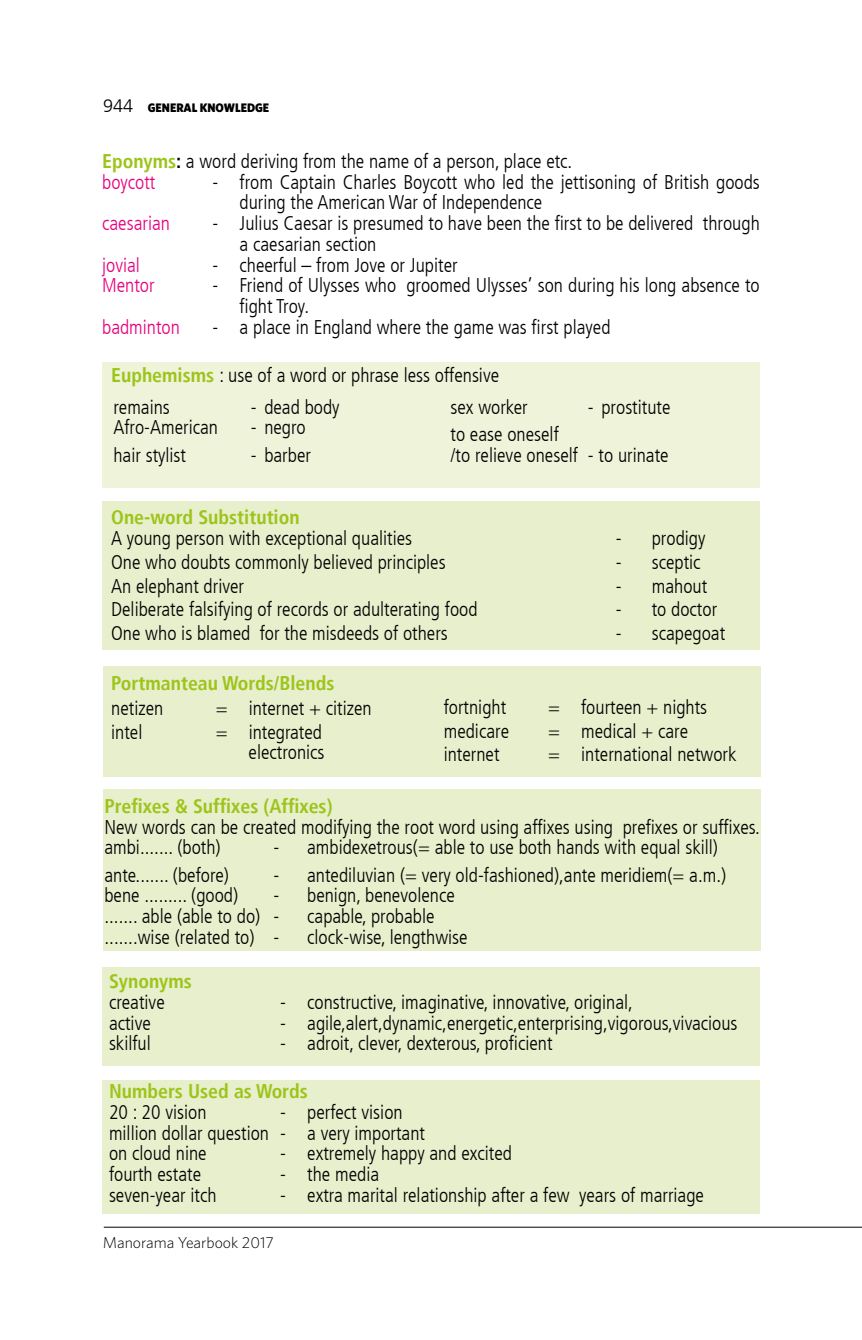
<style>
.page{position:relative;width:862px;height:1340px;background:#fff}
.page>*{position:absolute;margin:0;border:0;box-sizing:border-box;transform-origin:0 0}
.t1{font:300 condensed 19.8px/20.7px "Frutiger LT";color:#000}
.t2{font:700 condensed 19.8px "Frutiger LT";color:#9dc41a}
.t3{font:300 condensed 19.8px "Frutiger LT";color:#e6007d}
.t4{font:300 15.75px "Whitney";color:#000}
.t5{font:900 12.38px "Whitney";color:#000;scale:.93 1}
.s1{font-family:"Frutiger LT";font-weight:300;font-size:18px}
.s2{font-weight:700;color:#9dc41a}
.s3{font-weight:700}
.s4{color:#e6007d}
</style>
<div class="page">
<hr style="left:104px;top:1226px;width:757px;height:1px;background:#000">
<div style="left:102px;top:362px;width:657px;height:125px;background:#eef3da"></div>
<div style="left:102px;top:501px;width:657px;height:148px;background:#e8efcc"></div>
<div style="left:103px;top:666px;width:657px;height:110px;background:#e8efcc"></div>
<div style="left:103px;top:789px;width:657px;height:161px;background:#e8efcc"></div>
<div style="left:102px;top:967px;width:657px;height:99px;background:#e8efcc"></div>
<div style="left:102px;top:1080px;width:657px;height:133px;background:#e8efcc"></div>
<p class="t5" style="left:103px;top:99px;width:180px"><span class="s1">944</span> GENERAL KNOWLEDGE</p>
<p class="t1" style="left:102px;top:151px;width:471px"><span class="s2">Eponyms</span><span class="s3">:</span> a word deriving from the name of a person, place etc. <span class="s4">boycott</span></p>
<p class="t1" style="left:239px;top:172px;width:521px;text-indent:-27px">- from Captain Charles Boycott who led the jettisoning of British goods during the American War of Independence</p>
<p class="t3" style="left:102px;top:212px;width:69px">caesarian</p>
<p class="t1" style="left:239px;top:213px;width:521px;text-indent:-27px">- Julius Caesar is presumed to have been the first to be delivered through a caesarian section</p>
<p class="t3" style="left:102px;top:253px;width:39px">jovial</p>
<p class="t1" style="left:212px;top:254px;width:246px">- cheerful – from Jove or Jupiter</p>
<p class="t3" style="left:102px;top:274px;width:54px">Mentor</p>
<p class="t1" style="left:239px;top:275px;width:521px;text-indent:-27px">- Friend of Ulysses who groomed Ulysses’ son during his long absence to fight Troy.</p>
<p class="t3" style="left:102px;top:315px;width:79px">badminton</p>
<p class="t1" style="left:212px;top:317px;width:399px">- a place in England where the game was first played</p>
<p class="t1" style="left:111px;top:365px;width:389px"><span class="s2">Euphemisms</span> : use of a word or phrase less offensive</p>
<p class="t1" style="left:113px;top:397px;width:58px">remains</p>
<p class="t1" style="left:251px;top:397px;width:90px">- dead body</p>
<p class="t1" style="left:113px;top:417px;width:106px">Afro-American</p>
<p class="t1" style="left:251px;top:417px;width:56px">- negro</p>
<p class="t1" style="left:113px;top:444px;width:74px">hair stylist</p>
<p class="t1" style="left:251px;top:444px;width:62px">- barber</p>
<p class="t1" style="left:450px;top:397px;width:79px">sex worker</p>
<p class="t1" style="left:587px;top:397px;width:84px">- prostitute</p>
<p class="t1" style="left:450px;top:424px;width:219px">to ease oneself<br>/to relieve oneself - to urinate</p>
<p class="t2" style="left:111px;top:505px;width:190px">One-word Substitution</p>
<p class="t1" style="left:111px;top:528px;width:302px">A young person with exceptional qualities</p>
<p class="t1" style="left:615px;top:528px;width:91px">- prodigy</p>
<p class="t1" style="left:111px;top:551px;width:336px">One who doubts commonly believed principles</p>
<p class="t1" style="left:615px;top:551px;width:86px">- sceptic</p>
<p class="t1" style="left:111px;top:575px;width:134px">An elephant driver</p>
<p class="t1" style="left:615px;top:575px;width:93px">- mahout</p>
<p class="t1" style="left:111px;top:599px;width:368px">Deliberate falsifying of records or adulterating food</p>
<p class="t1" style="left:615px;top:599px;width:103px">- to doctor</p>
<p class="t1" style="left:111px;top:623px;width:338px">One who is blamed for the misdeeds of others</p>
<p class="t1" style="left:615px;top:623px;width:111px">- scapegoat</p>
<p class="t2" style="left:111px;top:671px;width:225px">Portmanteau Words/Blends</p>
<p class="t1" style="left:111px;top:697px;width:54px">netizen</p>
<p class="t1" style="left:215px;top:697px;width:157px">= internet + citizen</p>
<p class="t1" style="left:111px;top:721px;width:33px">intel</p>
<p class="t1" style="left:215px;top:721px;width:110px;text-align:right">= integrated electronics</p>
<p class="t1" style="left:443px;top:696px;width:64px">fortnight</p>
<p class="t1" style="left:548px;top:696px;width:160px">= fourteen + nights</p>
<p class="t1" style="left:443px;top:720px;width:67px">medicare</p>
<p class="t1" style="left:548px;top:720px;width:141px">= medical + care</p>
<p class="t1" style="left:443px;top:744px;width:57px">internet</p>
<p class="t1" style="left:548px;top:744px;width:190px">= international network</p>
<p class="t2" style="left:104px;top:794px;width:229px">Prefixes &amp; Suffixes (Affixes)</p>
<p class="t1" style="left:104px;top:816px;width:656px">New words can be created modifying the root word using affixes using prefixes or suffixes. ambi....... (both)</p>
<p class="t1" style="left:273px;top:837px;width:446px">- ambidexetrous(= able to use both hands with equal skill)</p>
<p class="t1" style="left:104px;top:864px;width:126px">ante....... (before)</p>
<p class="t1" style="left:273px;top:864px;width:454px">- antediluvian (= very old-fashioned),ante meridiem(= a.m.)</p>
<p class="t1" style="left:104px;top:885px;width:135px">bene ......... (good)</p>
<p class="t1" style="left:104px;top:885px;width:351px;text-indent:169px">- benign, benevolence ....... able (able to do) -</p>
<p class="t1" style="left:307px;top:906px;width:129px">capable, probable</p>
<p class="t1" style="left:104px;top:926px;width:176px">.......wise (related to) -</p>
<p class="t1" style="left:307px;top:926px;width:162px">clock-wise, lengthwise</p>
<p class="t2" style="left:109px;top:969px;width:84px">Synonyms</p>
<p class="t1" style="left:109px;top:992px;width:57px">creative</p>
<p class="t1" style="left:280px;top:992px;width:354px">- constructive, imaginative, innovative, original,</p>
<p class="t1" style="left:109px;top:1012px;width:43px">active</p>
<p class="t1" style="left:280px;top:1012px;width:458px">- agile,alert,dynamic,energetic,enterprising,vigorous,vivacious</p>
<p class="t1" style="left:109px;top:1033px;width:43px">skilful</p>
<p class="t1" style="left:280px;top:1033px;width:274px">- adroit, clever, dexterous, proficient</p>
<p class="t2" style="left:109px;top:1079px;width:200px">Numbers Used as Words</p>
<p class="t1" style="left:109px;top:1101px;width:99px">20 : 20 vision</p>
<p class="t1" style="left:109px;top:1101px;width:317px;text-indent:171px">- perfect vision million dollar question - a very important on cloud nine</p>
<p class="t1" style="left:280px;top:1143px;width:233px">- extremely happy and excited</p>
<p class="t1" style="left:109px;top:1164px;width:94px">fourth estate</p>
<p class="t1" style="left:280px;top:1164px;width:100px">- the media</p>
<p class="t1" style="left:109px;top:1184px;width:109px">seven-year itch</p>
<p class="t1" style="left:280px;top:1184px;width:425px">- extra marital relationship after a few years of marriage</p>
<p class="t4" style="left:103px;top:1232px;width:173px">Manorama Yearbook 2017</p>
</div>
